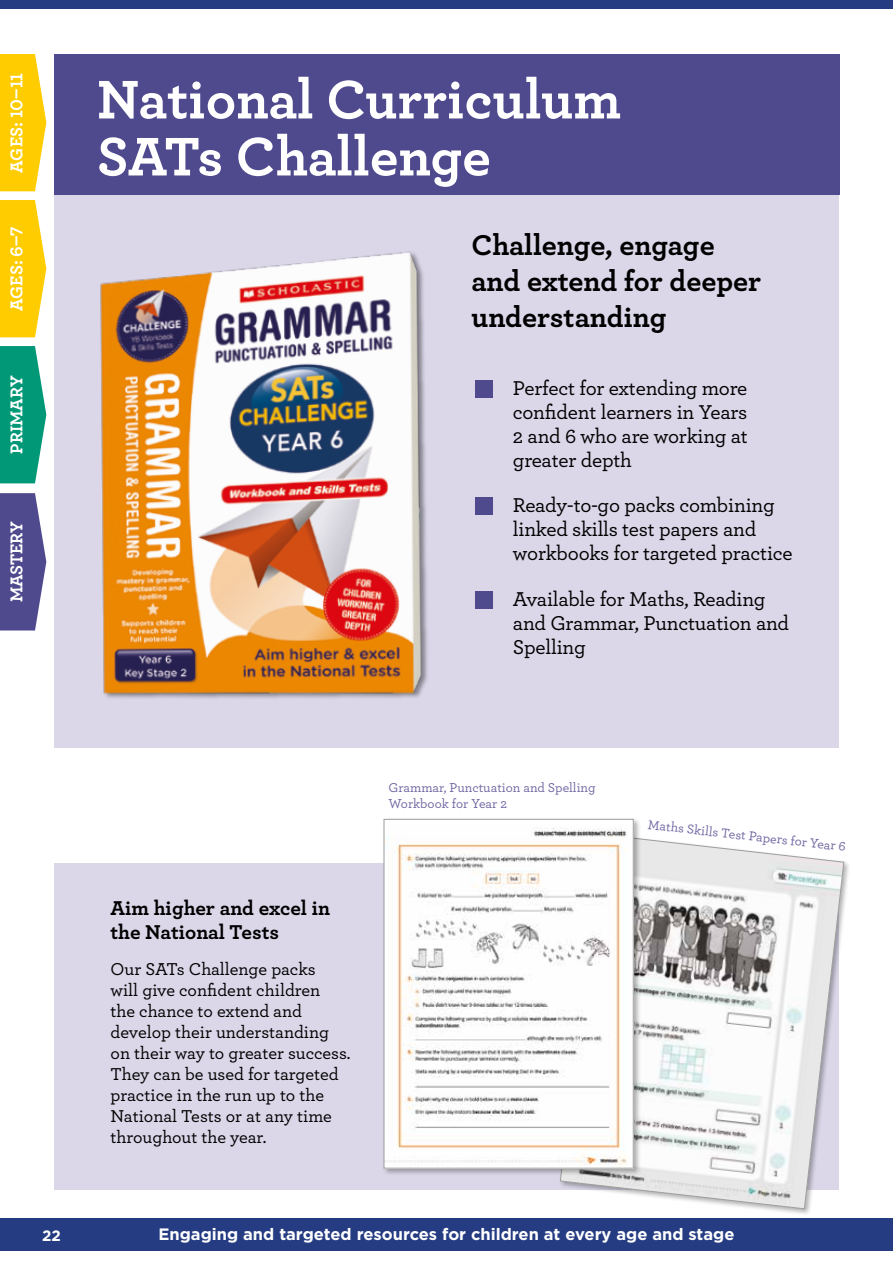
<style>
.page{position:relative;width:893px;height:1263px;background:#fff}
.page>*{position:absolute;margin:0;border:0;box-sizing:border-box;transform-origin:0 0}
.t1{font:700 57px/57px "Archer";color:#fff}
.t2{font:700 30px/36px "Archer";color:#000}
.t3{font:500 21px/24px "Archer";letter-spacing:-.01em;color:#000}
.t4{font:700 21px/24px "Archer";color:#000}
.t5{font:500 18px/21px "Archer";color:#000}
.t6{font:700 18px "Archer";letter-spacing:-.005em;color:#fff}
.t7{font:700 16.5px "Gotham";color:#fff}
.t8{font:700 15px "Gotham";color:#fff}
.t9{font:500 13.5px/16.2px "Archer";color:#7068a2}
</style>
<div class="page">
<div style="left:0;top:1218px;width:893px;height:33px;background:#253c82"></div>
<div style="left:0;top:0;width:893px;height:9px;background:#253c82"></div>
<div style="left:54px;top:67px;width:785px;height:681px;background:#dbd7e9"></div>
<div style="left:54px;top:54px;width:785px;height:140px;background:#4f498e"></div>
<div style="left:475px;top:381px;width:17px;height:17px;background:#4f498e"></div>
<div style="left:475px;top:498px;width:17px;height:17px;background:#4f498e"></div>
<div style="left:475px;top:591px;width:17px;height:17px;background:#4f498e"></div>
<div style="left:54px;top:863px;width:785px;height:327px;background:#dbd7e9"></div>
<img style="left:100px;top:251px;width:328px;height:448px">
<div style="left:559px;top:833px;width:292px;height:383px;background:#000;opacity:.3"></div>
<svg style="left:560px;top:834px;width:284px;height:375px"></svg>
<div style="left:382px;top:817px;width:259px;height:359px;background:#000;opacity:.3"></div>
<img style="left:386px;top:821px;width:245px;height:345px">
<div style="left:384px;top:819px;width:249px;height:349px;border:1px solid #9d9d9c"></div>
<svg style="left:0;top:346px;width:46px;height:137px;background:#1da386"></svg>
<svg style="left:0;top:493px;width:46px;height:137px;background:#635e9b"></svg>
<svg style="left:0;top:200px;width:46px;height:137px;background:#ffd11d"></svg>
<svg style="left:0;top:54px;width:46px;height:137px;background:#ffd11d"></svg>
<p class="t6" style="left:2px;top:173px;width:102px;rotate:-90deg">AGES: 10–11</p>
<p class="t6" style="left:2px;top:311px;width:86px;rotate:-90deg">AGES: 6–7</p>
<p class="t6" style="left:2px;top:454px;width:80px;rotate:-90deg">PRIMARY</p>
<p class="t6" style="left:2px;top:602px;width:83px;rotate:-90deg">MASTERY</p>
<h1 class="t1" style="left:97px;top:67px;width:525px">National Curriculum<br>SATs Challenge</h1>
<h2 class="t2" style="left:471px;top:225px;width:291px">Challenge, engage and extend for deeper understanding</h2>
<p class="t3" style="left:513px;top:375px;width:237px;text-align:justify">Perfect for extending more confident learners in Years 2 and 6 who are working at greater depth</p>
<p class="t3" style="left:513px;top:492px;width:281px">Ready-to-go packs combining linked skills test papers and workbooks for targeted practice</p>
<p class="t3" style="left:513px;top:585px;width:278px">Available for Maths, Reading and Grammar, Punctuation and<br>Spelling</p>
<p class="t8" style="left:42px;top:1227px;width:20px">22</p>
<p class="t4" style="left:111px;top:894px;width:221px">Aim higher and excel in the National Tests</p>
<p class="t5" style="left:111px;top:957px;width:242px">Our SATs Challenge packs<br>will give confident children<br>the chance to extend and develop their understanding on their way to greater success.<br>They can be used for targeted practice in the run up to the<br>National Tests or at any time throughout the year.</p>
<p class="t9" style="left:389px;top:779px;width:208px">Grammar, Punctuation and Spelling<br>Workbook for Year 2</p>
<p class="t9" style="left:649px;top:816px;width:201px;rotate:6deg">Maths Skills Test Papers for Year 6</p>
<p class="t7" style="left:158px;top:1225px;width:578px">Engaging and targeted resources for children at every age and stage</p>
</div>
